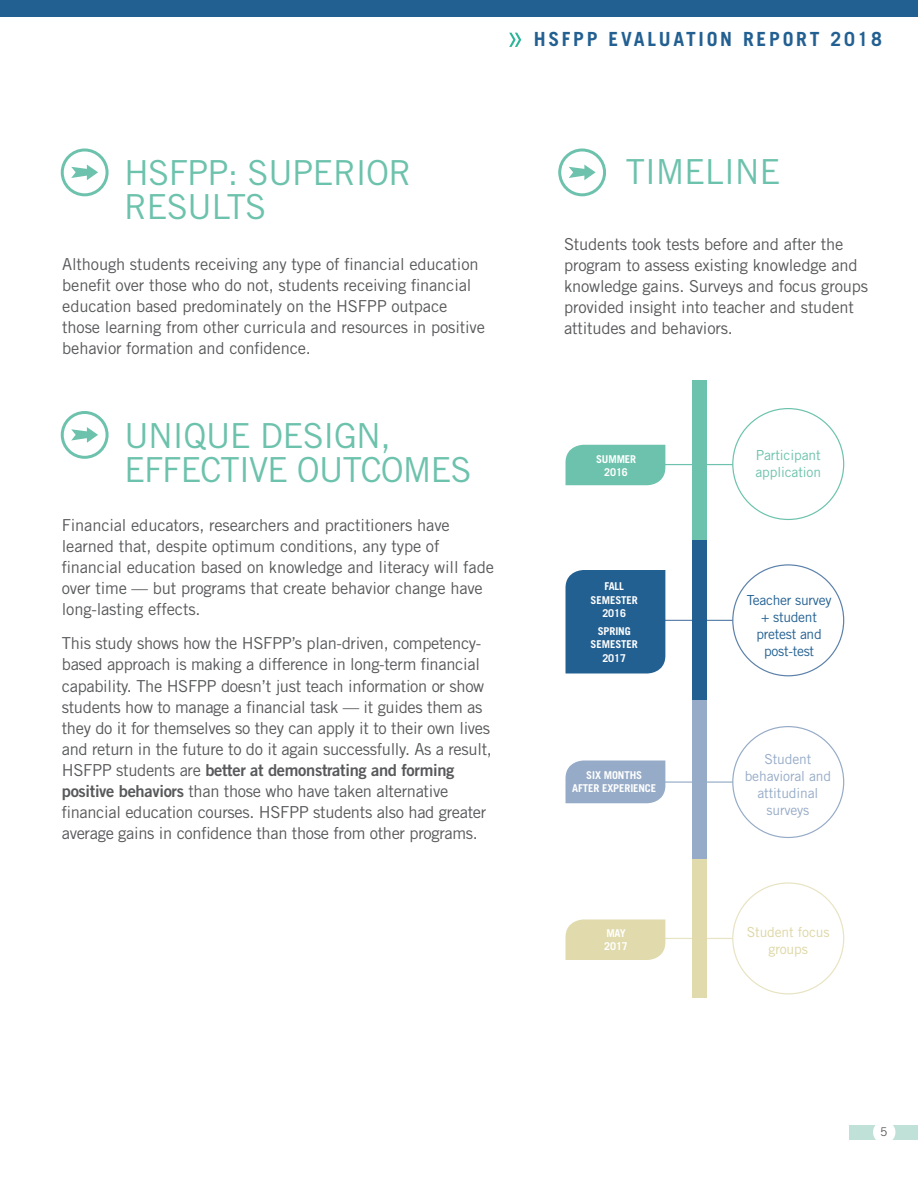
<style>
.page{position:relative;width:918px;height:1188px;background:#fff}
.page>*{position:absolute;margin:0;border:0;box-sizing:border-box;transform-origin:0 0}
.t1{font:34.5px/34.5px "Trade Gothic LT Std";letter-spacing:-.02em;color:#6cc2ac}
.t2{font:700 19.5px "Trade Gothic LT Std";letter-spacing:.14em;color:#236092}
.t3{font:16.5px/21px "Trade Gothic LT Std";letter-spacing:-.01em;color:#58595b}
.t4{font:16.5px "Trade Gothic LT Std Bd 2";letter-spacing:-.02em;color:#58595b}
.t5{font:13.8px/16.8px "Trade Gothic LT Std";letter-spacing:-.02em;color:#236092;text-align:center}
.t6{font:13.8px/16.8px "Trade Gothic LT Std";letter-spacing:-.01em;color:#96abc7;text-align:center}
.t7{font:13.8px/16.8px "Trade Gothic LT Std";letter-spacing:-.01em;color:#6cc2ac}
.t8{font:13.8px/16.8px "Trade Gothic LT Std";letter-spacing:-.01em;color:#ddd6a3;text-align:center}
.t9{font:12px "Trade Gothic LT Std";color:#58595b}
.t10{font:700 10.8px/13.2px "Trade Gothic LT Std";letter-spacing:-.01em;color:#fff;text-align:center}
.s1{font-family:"Trade Gothic LT Std"}
.s2{font-family:"Trade Gothic LT Std Bd 2"}
</style>
<div class="page">
<hr style="left:571px;top:938px;width:216px;height:1px;background:#e8e3c2">
<div style="left:733px;top:883px;width:111px;height:111px;background:#fff;border-radius:50%"></div>
<hr style="left:640px;top:781px;width:134px;height:2px;background:#96abc7">
<hr style="left:616px;top:464px;width:134px;height:1px;background:#6cc2ac">
<hr style="left:657px;top:620px;width:93px;height:1px;background:#5b80a9">
<div style="left:566px;top:445px;width:99px;height:40px;background:#6cc2ac"></div>
<div style="left:566px;top:570px;width:99px;height:104px;background:#236092"></div>
<div style="left:566px;top:760px;width:99px;height:43px;background:#96abc7"></div>
<div style="left:566px;top:920px;width:99px;height:40px;background:#e0daac"></div>
<div style="left:0;top:0;width:918px;height:16px;background:#236092"></div>
<svg style="left:509px;top:33px;width:12px;height:14px"></svg>
<div style="left:849px;top:1125px;width:69px;height:15px;background:#bfe1d7"></div>
<div style="left:873px;top:1121px;width:22px;height:23px;background:#fff;border-radius:50%"></div>
<svg style="left:558px;top:148px;width:48px;height:48px"></svg>
<div style="left:693px;top:850px;width:14px;height:148px;background:#e0daac"></div>
<div style="left:693px;top:699px;width:14px;height:160px;background:#96abc7"></div>
<div style="left:693px;top:540px;width:14px;height:159px;background:#236092"></div>
<div style="left:693px;top:381px;width:14px;height:159px;background:#6cc2ac"></div>
<div style="left:733px;top:409px;width:111px;height:110px;background:#fff;border-radius:50%"></div>
<div style="left:733px;top:727px;width:111px;height:110px;background:#fff;border-radius:50%"></div>
<div style="left:733px;top:565px;width:111px;height:111px;background:#fff;border-radius:50%"></div>
<svg style="left:61px;top:148px;width:48px;height:48px"></svg>
<svg style="left:61px;top:411px;width:48px;height:48px"></svg>
<p class="t2" style="left:534px;top:27px;width:350px">HSFPP EVALUATION REPORT 2018</p>
<h1 class="t1" style="left:124px;top:155px;width:289px">HSFPP: SUPERIOR<br>RESULTS</h1>
<p class="t3" style="left:62px;top:253px;width:424px">Although students receiving any type of financial education benefit over those who do not, students receiving financial education based predominately on the HSFPP outpace those learning from other curricula and resources in positive behavior formation and confidence.</p>
<h1 class="t1" style="left:124px;top:418px;width:349px">UNIQUE DESIGN,<br>EFFECTIVE OUTCOMES</h1>
<p class="t3" style="left:62px;top:514px;width:434px">Financial educators, researchers and practitioners have learned that, despite optimum conditions, any type of financial education based on knowledge and literacy will fade over time — but programs that create behavior change have long-lasting effects.</p>
<p class="t3" style="left:62px;top:633px;width:432px">This study shows how the HSFPP’s plan-driven, competency&shy;based approach is making a difference in long-term financial capability. The HSFPP doesn’t just teach information or show students how to manage a financial task — it guides them as they do it for themselves so they can apply it to their own lives and return in the future to do it again successfully. As a result,</p>
<p class="t4" style="left:62px;top:759px;width:394px"><span class="s1">HSFPP students are</span> better at demonstrating and forming</p>
<p class="t3" style="left:62px;top:780px;width:426px"><span class="s2">positive behaviors</span> than those who have taken alternative financial education courses. HSFPP students also had greater average gains in confidence than those from other programs.</p>
<h1 class="t1" style="left:626px;top:154px;width:156px">TIMELINE</h1>
<p class="t3" style="left:564px;top:234px;width:306px">Students took tests before and after the program to assess existing knowledge and knowledge gains. Surveys and focus groups provided insight into teacher and student attitudes and behaviors.</p>
<p class="t10" style="left:596px;top:453px;width:42px">SUMMER<br>2016</p>
<p class="t10" style="left:591px;top:580px;width:49px">FALL<br>SEMESTER<br>2016</p>
<p class="t10" style="left:591px;top:625px;width:49px">SPRING<br>SEMESTER<br>2017</p>
<p class="t10" style="left:572px;top:768px;width:86px">SIX MONTHS<br>AFTER EXPERIENCE</p>
<p class="t10" style="left:604px;top:926px;width:25px;text-align:left">MAY<br>2017</p>
<p class="t7" style="left:755px;top:447px;width:67px">Participant application</p>
<p class="t5" style="left:747px;top:592px;width:86px">Teacher survey + student pretest and post-test</p>
<p class="t6" style="left:745px;top:751px;width:88px">Student behavioral and attitudinal surveys</p>
<p class="t8" style="left:747px;top:924px;width:84px">Student focus groups</p>
<p class="t9" style="left:880px;top:1125px;width:9px">5</p>
</div>
